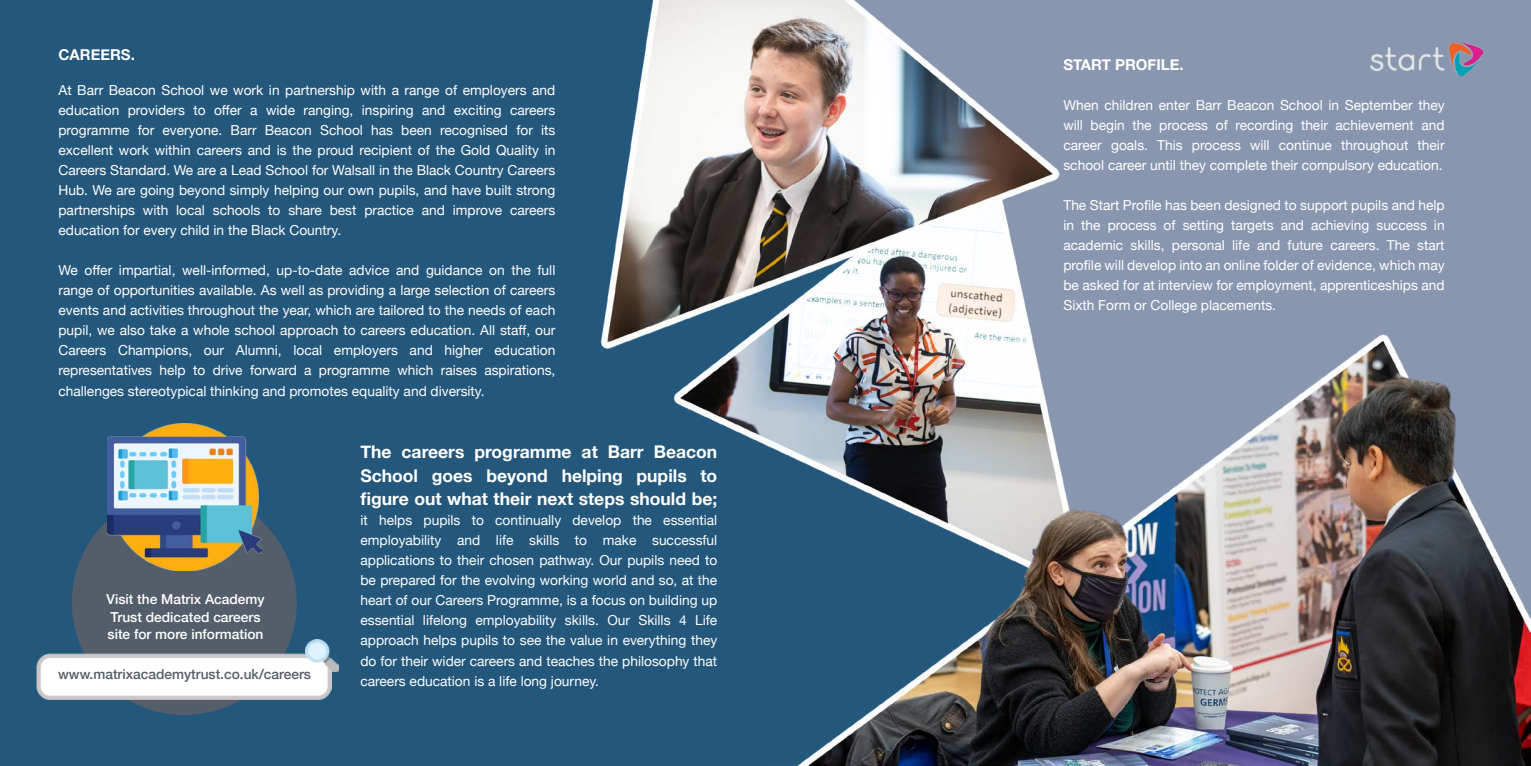
<style>
.page{position:relative;width:1531px;height:766px;background:#fff}
.page>*{position:absolute;margin:0;border:0;box-sizing:border-box;transform-origin:0 0}
.t1{font:700 17.5px/23.8px "Helvetica Neue";color:#fff;text-align:justify}
.t2{font:700 15px "Helvetica Neue";color:#fff}
.t3{font:13.75px/20px "Helvetica Neue";color:#fff;text-align:justify}
.t4{font:500 13.75px/17.5px "Helvetica Neue";color:#fff}
.t5{font:500 13.75px "Helvetica Neue";color:#545e6a}
</style>
<div class="page">
<img style="left:0;top:0;width:1531px;height:765px">
<div style="left:723px;top:590px;width:49px;height:175px;background:#23577b"></div>
<img style="left:673px;top:152px;width:413px;height:438px">
<img style="left:600px;top:0;width:460px;height:348px">
<img style="left:772px;top:332px;width:759px;height:433px">
<img style="left:1371px;top:42px;width:111px;height:34px">
<div style="left:72px;top:490px;width:225px;height:224px;background:#545e6a;border-radius:50%"></div>
<img style="left:108px;top:423px;width:153px;height:147px">
<img style="left:37px;top:653px;width:295px;height:46px">
<img style="left:306px;top:639px;width:32px;height:32px">
<p class="t2" style="left:58px;top:43px;width:78px">CAREERS.</p>
<p class="t3" style="left:58px;top:81px;width:498px">At Barr Beacon School we work in partnership with a range of employers and education providers to offer a wide ranging, inspiring and exciting careers programme for everyone. Barr Beacon School has been recognised for its excellent work within careers and is the proud recipient of the Gold Quality in Careers Standard. We are a Lead School for Walsall in the Black Country Careers Hub. We are going beyond simply helping our own pupils, and have built strong partnerships with local schools to share best practice and improve careers education for every child in the Black Country.</p>
<p class="t3" style="left:58px;top:261px;width:498px">We offer impartial, well-informed, up-to-date advice and guidance on the full range of opportunities available. As well as providing a large selection of careers events and activities throughout the year, which are tailored to the needs of each pupil, we also take a whole school approach to careers education. All staff, our Careers Champions, our Alumni, local employers and higher education representatives help to drive forward a programme which raises aspirations, challenges stereotypical thinking and promotes equality and diversity.</p>
<p class="t4" style="left:107px;top:589px;width:160px">Visit the Matrix Academy<br>Trust dedicated careers site for more information</p>
<p class="t5" style="left:58px;top:663px;width:254px">www.matrixacademytrust.co.uk/careers</p>
<p class="t1" style="left:360px;top:440px;width:358px">The careers programme at Barr Beacon School goes beyond helping pupils to figure out what their next steps should be;</p>
<p class="t3" style="left:360px;top:511px;width:358px">it helps pupils to continually develop the essential employability and life skills to make successful applications to their chosen pathway. Our pupils need to be prepared for the evolving working world and so, at the heart of our Careers Programme, is a focus on building up essential lifelong employability skills. Our Skills 4 Life approach helps pupils to see the value in everything they do for their wider careers and teaches the philosophy that careers education is a life long journey.</p>
<p class="t2" style="left:1063px;top:53px;width:122px">START PROFILE.</p>
<p class="t3" style="left:1063px;top:96px;width:383px">When children enter Barr Beacon School in September they will begin the process of recording their achievement and career goals. This process will continue throughout their school career until they complete their compulsory education.</p>
<p class="t3" style="left:1063px;top:196px;width:383px">The Start Profile has been designed to support pupils and help in the process of setting targets and achieving success in academic skills, personal life and future careers. The start profile will develop into an online folder of evidence, which may be asked for at interview for employment, apprenticeships and Sixth Form or College placements.</p>
</div>
